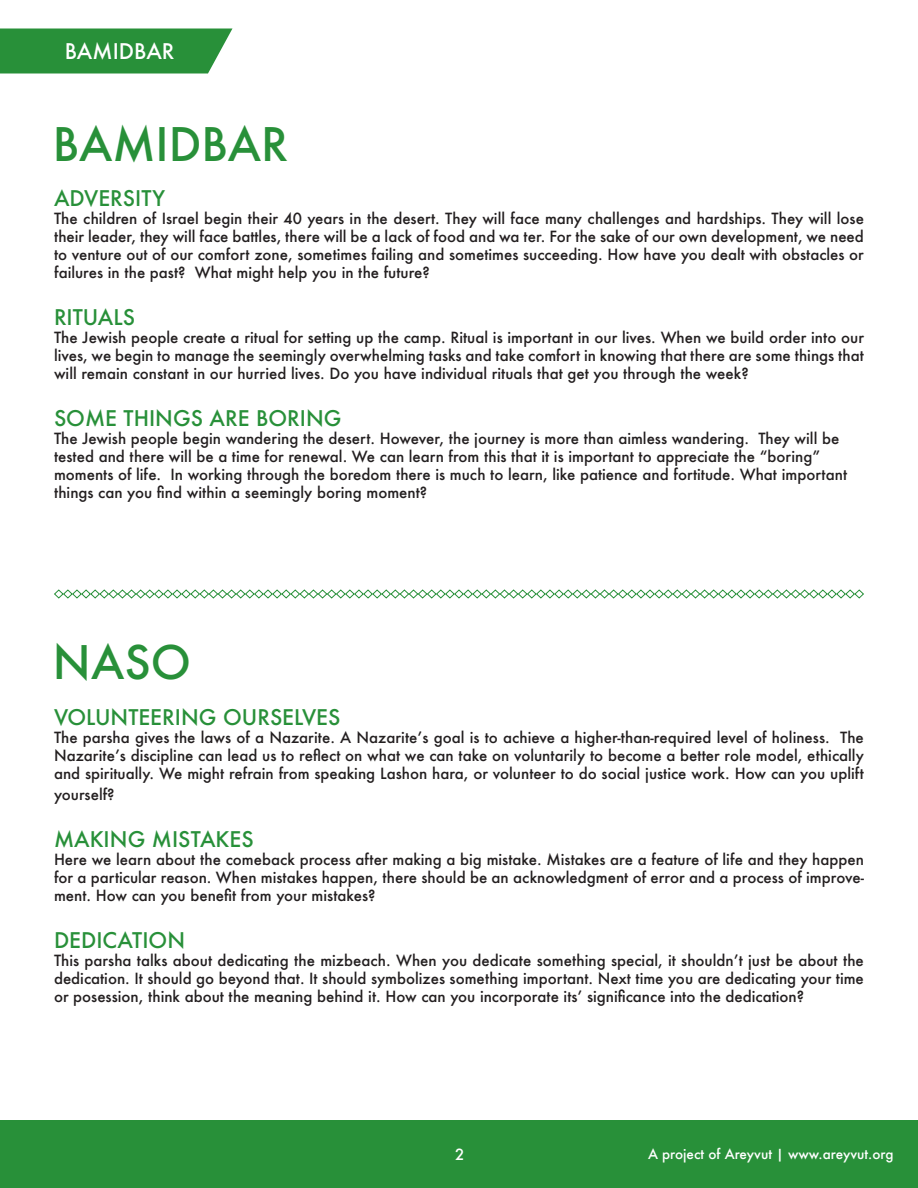
<style>
.page{position:relative;width:918px;height:1188px;background:#fff}
.page>*{position:absolute;margin:0;border:0;box-sizing:border-box;transform-origin:0 0}
.t1{font:500 45px "Futura";color:#289039}
.t2{font:500 21px "Futura";color:#289039}
.t3{font:500 21px "Futura";color:#fff}
.t4{font:500 15px/18px "Futura";color:#231f20;text-align:justify}
.t5{font:500 15px "Futura";color:#fff}
.t6{font:500 13.5px "Futura";color:#fff}
</style>
<div class="page">
<svg style="left:0;top:28px;width:232px;height:46px;background:#369746"></svg>
<svg style="left:54px;top:589px;width:810px;height:10px"></svg>
<div style="left:0;top:1120px;width:918px;height:68px;background:#289039"></div>
<p class="t3" style="left:65px;top:37px;width:111px">BAMIDBAR</p>
<p class="t1" style="left:53px;top:113px;width:237px">BAMIDBAR</p>
<p class="t2" style="left:54px;top:184px;width:113px">ADVERSITY</p>
<p class="t4" style="left:54px;top:209px;width:811px">The children of Israel begin their 40 years in the desert. They will face many challenges and hardships. They will lose their leader, they will face battles, there will be a lack of food and wa ter. For the sake of our own development, we need to venture out of our comfort zone, sometimes failing and sometimes succeeding. How have you dealt with obstacles or failures in the past? What might help you in the future?</p>
<p class="t2" style="left:54px;top:303px;width:82px">RITUALS</p>
<p class="t4" style="left:54px;top:328px;width:811px">The Jewish people create a ritual for setting up the camp. Ritual is important in our lives. When we build order into our lives, we begin to manage the seemingly overwhelming tasks and take comfort in knowing that there are some things that will remain constant in our hurried lives. Do you have individual rituals that get you through the week?</p>
<p class="t2" style="left:54px;top:403px;width:289px">SOME THINGS ARE BORING</p>
<p class="t4" style="left:54px;top:429px;width:795px;text-align:left">The Jewish people begin wandering the desert. However, the journey is more than aimless wandering. They will be tested and there will be a time for renewal. We can learn from this that it is important to appreciate the “boring” moments of life. In working through the boredom there is much to learn, like patience and fortitude. What important things can you find within a seemingly boring moment?</p>
<p class="t1" style="left:53px;top:632px;width:140px">NASO</p>
<p class="t2" style="left:54px;top:703px;width:288px">VOLUNTEERING OURSELVES</p>
<p class="t4" style="left:54px;top:728px;width:811px">The parsha gives the laws of a Nazarite. A Nazarite’s goal is to achieve a higher-than-required level of holiness. The Nazarite’s discipline can lead us to reflect on what we can take on voluntarily to become a better role model, ethically and spiritually. We might refrain from speaking Lashon hara, or volunteer to do social justice work. How can you uplift</p>
<p class="t4" style="left:54px;top:786px;width:62px">yourself?</p>
<p class="t2" style="left:54px;top:825px;width:201px">MAKING MISTAKES</p>
<p class="t4" style="left:54px;top:850px;width:812px">Here we learn about the comeback process after making a big mistake. Mistakes are a feature of life and they happen for a particular reason. When mistakes happen, there should be an acknowledgment of error and a process of improve&shy;ment. How can you benefit from your mistakes?</p>
<p class="t2" style="left:54px;top:926px;width:133px">DEDICATION</p>
<p class="t4" style="left:54px;top:951px;width:811px">This parsha talks about dedicating the mizbeach. When you dedicate something special, it shouldn’t just be about the dedication. It should go beyond that. It should symbolizes something important. Next time you are dedicating your time or posession, think about the meaning behind it. How can you incorporate its’ significance into the dedication?</p>
<p class="t5" style="left:455px;top:1144px;width:11px">2</p>
<p class="t6" style="left:648px;top:1144px;width:247px">A project of Areyvut | www.areyvut.org</p>
</div>
